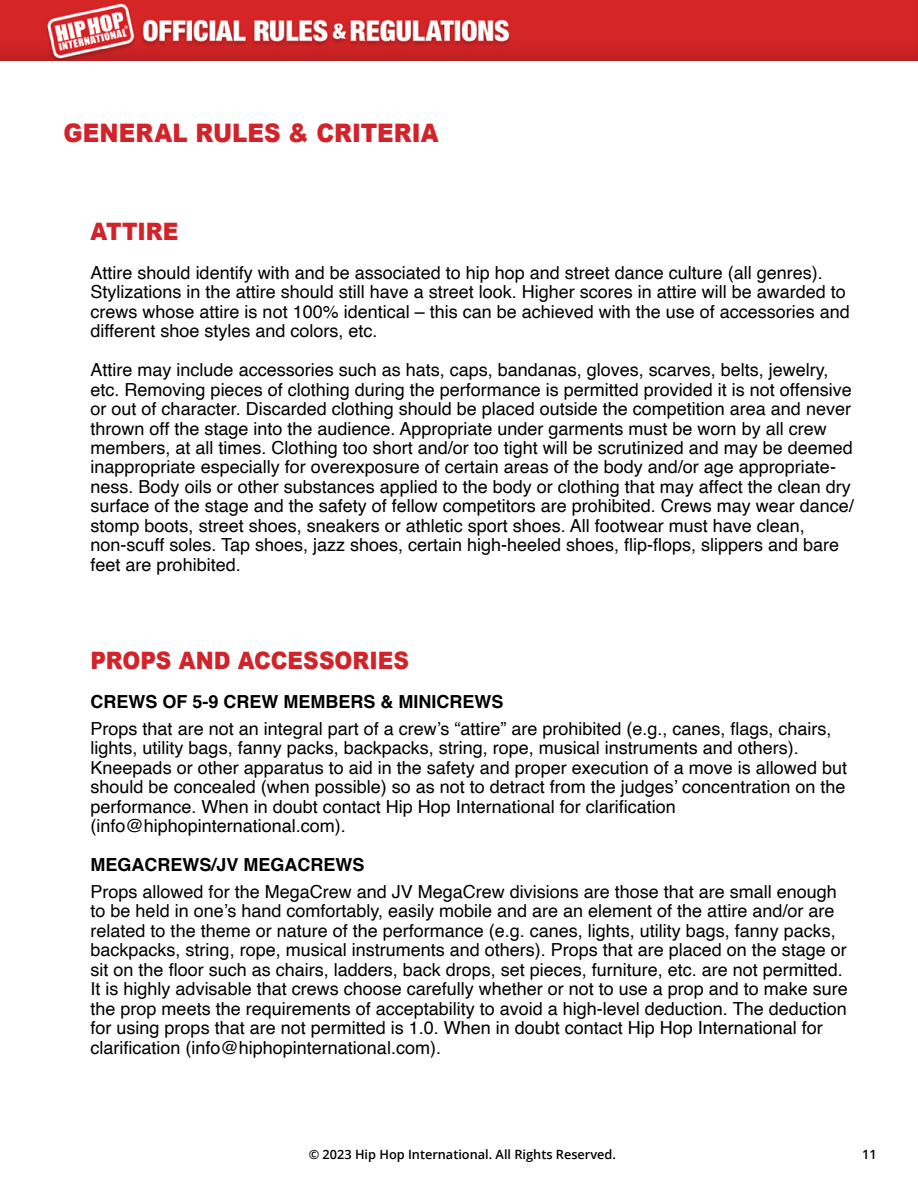
<style>
.page{position:relative;width:918px;height:1188px;background:#fff}
.page>*{position:absolute;margin:0;border:0;box-sizing:border-box;transform-origin:0 0}
.t1{font:900 25.5px "Arial";letter-spacing:.005em;color:#d2232a;scale:.9 1}
.t2{font:900 24px "Arial";color:#d2232a;scale:.9 1}
.t3{font:18px/19.5px "Helvetica";color:#000}
.t4{font:700 18px "Helvetica";color:#000}
.t5{font:600 12.75px "Open Sans";color:#000}
</style>
<div class="page">
<img style="left:0;top:0;width:918px;height:60px">
<h1 class="t1" style="left:64px;top:114px;width:418px">GENERAL RULES &amp; CRITERIA</h1>
<h2 class="t2" style="left:91px;top:214px;width:99px">ATTIRE</h2>
<p class="t3" style="left:91px;top:263px;width:761px">Attire should identify with and be associated to hip hop and street dance culture (all genres).<br>Stylizations in the attire should still have a street look. Higher scores in attire will be awarded to crews whose attire is not 100% identical – this can be achieved with the use of accessories and different shoe styles and colors, etc.</p>
<p class="t3" style="left:91px;top:361px;width:765px">Attire may include accessories such as hats, caps, bandanas, gloves, scarves, belts, jewelry, etc. Removing pieces of clothing during the performance is permitted provided it is not offensive or out of character. Discarded clothing should be placed outside the competition area and never thrown off the stage into the audience. Appropriate under garments must be worn by all crew members, at all times. Clothing too short and/or too tight will be scrutinized and may be deemed inappropriate especially for overexposure of certain areas of the body and/or age appropriate&shy;ness. Body oils or other substances applied to the body or clothing that may affect the clean dry surface of the stage and the safety of fellow competitors are prohibited. Crews may wear dance/ stomp boots, street shoes, sneakers or athletic sport shoes. All footwear must have clean, non-scuff soles. Tap shoes, jazz shoes, certain high-heeled shoes, flip-flops, slippers and bare feet are prohibited.</p>
<h2 class="t2" style="left:91px;top:643px;width:355px">PROPS AND ACCESSORIES</h2>
<p class="t4" style="left:91px;top:687px;width:415px">CREWS OF 5-9 CREW MEMBERS &amp; MINICREWS</p>
<p class="t3" style="left:91px;top:719px;width:758px">Props that are not an integral part of a crew’s “attire” are prohibited (e.g., canes, flags, chairs, lights, utility bags, fanny packs, backpacks, string, rope, musical instruments and others).<br>Kneepads or other apparatus to aid in the safety and proper execution of a move is allowed but should be concealed (when possible) so as not to detract from the judges’ concentration on the performance. When in doubt contact Hip Hop International for clarification (info@hiphopinternational.com).</p>
<p class="t4" style="left:91px;top:850px;width:276px">MEGACREWS/JV MEGACREWS</p>
<p class="t3" style="left:91px;top:882px;width:759px">Props allowed for the MegaCrew and JV MegaCrew divisions are those that are small enough to be held in one’s hand comfortably, easily mobile and are an element of the attire and/or are related to the theme or nature of the performance (e.g. canes, lights, utility bags, fanny packs, backpacks, string, rope, musical instruments and others). Props that are placed on the stage or sit on the floor such as chairs, ladders, back drops, set pieces, furniture, etc. are not permitted.<br>It is highly advisable that crews choose carefully whether or not to use a prop and to make sure the prop meets the requirements of acceptability to avoid a high-level deduction. The deduction for using props that are not permitted is 1.0. When in doubt contact Hip Hop International for clarification (info@hiphopinternational.com).</p>
<p class="t5" style="left:309px;top:1145px;width:309px">© 2023 Hip Hop International. All Rights Reserved.</p>
<p class="t5" style="left:862px;top:1145px;width:16px">11</p>
</div>
